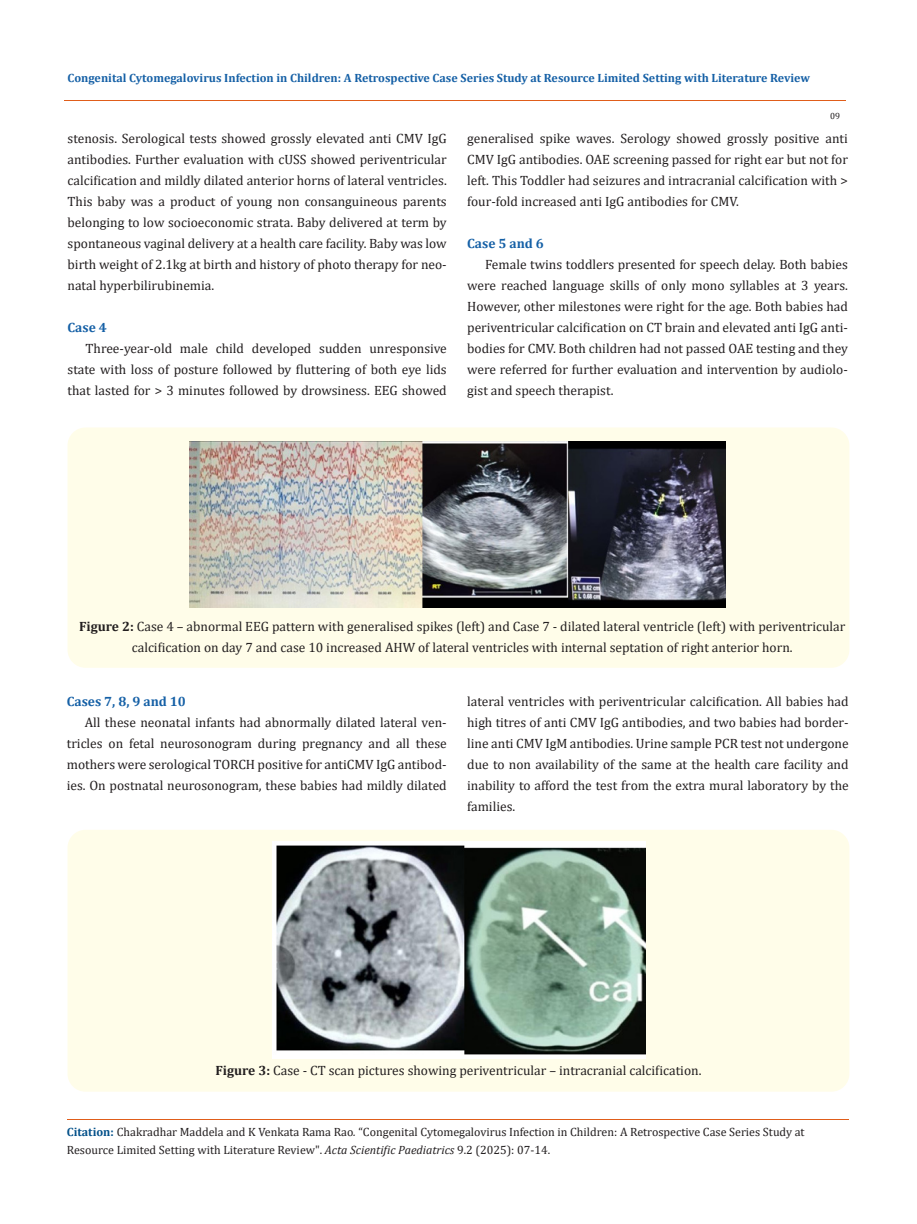
<style>
.page{position:relative;width:917px;height:1224px;background:#fff}
.page>*{position:absolute;margin:0;border:0;box-sizing:border-box;transform-origin:0 0}
.t1{font:13.5px/21px "Cambria";color:#231f20;text-align:justify}
.t2{font:700 13.5px "Cambria";color:#1560a6}
.t3{font:12px/18px "Cambria";color:#231f20}
.t4{font:700 12px "Cambria";color:#1560a6}
.t5{font:9px "Cambria";color:#231f20}
.s1{font-weight:700}
.s2{font-weight:700;color:#035089}
.s3{font-style:italic}
</style>
<div class="page">
<hr style="left:64px;top:100px;width:782px;height:1px;background:#e05d1a">
<div style="left:67px;top:428px;width:782px;height:240px;background:#fffde9;border-radius:18px"></div>
<img style="left:189px;top:441px;width:536px;height:167px">
<div style="left:67px;top:830px;width:782px;height:262px;background:#fffde9;border-radius:18px"></div>
<img style="left:272px;top:842px;width:373px;height:216px">
<hr style="left:67px;top:1119px;width:781px;height:1px;background:#e05d1a">
<p class="t4" style="left:68px;top:70px;width:744px">Congenital Cytomegalovirus Infection in Children: A Retrospective Case Series Study at Resource Limited Setting with Literature Review</p>
<p class="t5" style="left:830px;top:110px;width:11px">09</p>
<p class="t1" style="left:68px;top:127px;width:381px">stenosis. Serological tests showed grossly elevated anti CMV IgG antibodies. Further evaluation with cUSS showed periventricular calcification and mildly dilated anterior horns of lateral ventricles.<br>This baby was a product of young non consanguineous parents belonging to low socioeconomic strata. Baby delivered at term by spontaneous vaginal delivery at a health care facility. Baby was low birth weight of 2.1kg at birth and history of photo therapy for neo&shy;natal hyperbilirubinemia.</p>
<p class="t2" style="left:68px;top:318px;width:41px">Case 4</p>
<p class="t1" style="left:68px;top:337px;width:381px;text-indent:18px">Three-year-old male child developed sudden unresponsive state with loss of posture followed by fluttering of both eye lids that lasted for &gt; 3 minutes followed by drowsiness. EEG showed</p>
<p class="t1" style="left:467px;top:127px;width:382px">generalised spike waves. Serology showed grossly positive anti CMV IgG antibodies. OAE screening passed for right ear but not for left. This Toddler had seizures and intracranial calcification with &gt; four-fold increased anti IgG antibodies for CMV.</p>
<p class="t2" style="left:467px;top:234px;width:78px">Case 5 and 6</p>
<p class="t1" style="left:467px;top:253px;width:382px;text-indent:18px">Female twins toddlers presented for speech delay. Both babies were reached language skills of only mono syllables at 3 years.<br>However, other milestones were right for the age. Both babies had periventricular calcification on CT brain and elevated anti IgG anti&shy;bodies for CMV. Both children had not passed OAE testing and they were referred for further evaluation and intervention by audiolo&shy;gist and speech therapist.</p>
<p class="t1" style="left:79px;top:615px;width:767px;text-align:center"><span class="s1">Figure 2:</span> Case 4 – abnormal EEG pattern with generalised spikes (left) and Case 7 - dilated lateral ventricle (left) with periventricular calcification on day 7 and case 10 increased AHW of lateral ventricles with internal septation of right anterior horn.</p>
<p class="t2" style="left:67px;top:691px;width:121px">Cases 7, 8, 9 and 10</p>
<p class="t1" style="left:67px;top:711px;width:381px;text-indent:18px">All these neonatal infants had abnormally dilated lateral ven&shy;tricles on fetal neurosonogram during pregnancy and all these mothers were serological TORCH positive for antiCMV IgG antibod&shy;ies. On postnatal neurosonogram, these babies had mildly dilated</p>
<p class="t1" style="left:467px;top:690px;width:383px">lateral ventricles with periventricular calcification. All babies had high titres of anti CMV IgG antibodies, and two babies had border&shy;line anti CMV IgM antibodies. Urine sample PCR test not undergone due to non availability of the same at the health care facility and inability to afford the test from the extra mural laboratory by the families.</p>
<p class="t1" style="left:215px;top:1060px;width:487px"><span class="s1">Figure 3:</span> Case - CT scan pictures showing periventricular – intracranial calcification.</p>
<p class="t3" style="left:67px;top:1123px;width:739px"><span class="s2">Citation:</span> Chakradhar Maddela and K Venkata Rama Rao<span class="s3">.</span> “Congenital Cytomegalovirus Infection in Children: A Retrospective Case Series Study at<br>Resource Limited Setting with Literature Review". <span class="s3">Acta Scientific Paediatrics</span> 9.2 (2025): 07-14.</p>
</div>
